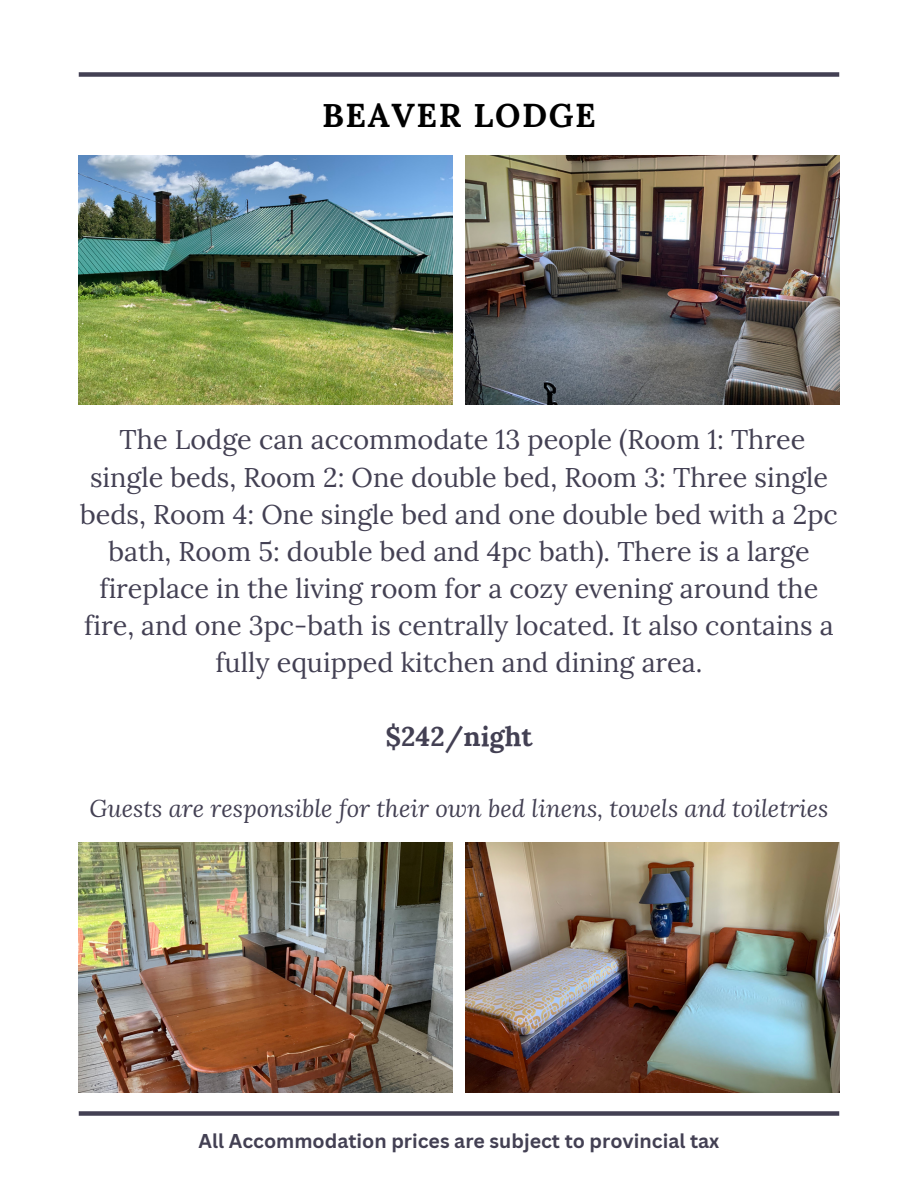
<style>
.page{position:relative;width:918px;height:1188px;background:#fff}
.page>*{position:absolute;margin:0;border:0;box-sizing:border-box;transform-origin:0 0}
.t1{font:700 33px "Lora";letter-spacing:.05em;color:#000}
.t2{font:27px/37.2px "Lora";color:#434053;text-align:center}
.t3{font:700 27px "Lora";color:#434053}
.t4{font:italic 24px "Lora";color:#434053}
.t5{font:700 19.5px "Canva Sans";color:#434053}
</style>
<div class="page">
<div style="left:79px;top:72px;width:760px;height:5px;background:#434053"></div>
<img style="left:466px;top:155px;width:373px;height:250px">
<img style="left:79px;top:155px;width:373px;height:250px">
<img style="left:79px;top:842px;width:373px;height:250px">
<img style="left:466px;top:842px;width:373px;height:250px">
<div style="left:79px;top:1111px;width:760px;height:5px;background:#434053"></div>
<p class="t1" style="left:322px;top:93px;width:275px">BEAVER LODGE</p>
<p class="t2" style="left:80px;top:421px;width:759px">The Lodge can accommodate 13 people (Room 1: Three single beds, Room 2: One double bed, Room 3: Three single beds, Room 4: One single bed and one double bed with a 2pc bath, Room 5: double bed and 4pc bath). There is a large fireplace in the living room for a cozy evening around the fire, and one 3pc-bath is centrally located. It also contains a fully equipped kitchen and dining area.</p>
<p class="t3" style="left:385px;top:719px;width:149px">$242/night</p>
<p class="t4" style="left:89px;top:793px;width:741px">Guests are responsible for their own bed linens, towels and toiletries</p>
<p class="t5" style="left:199px;top:1127px;width:522px">All Accommodation prices are subject to provincial tax</p>
</div>
